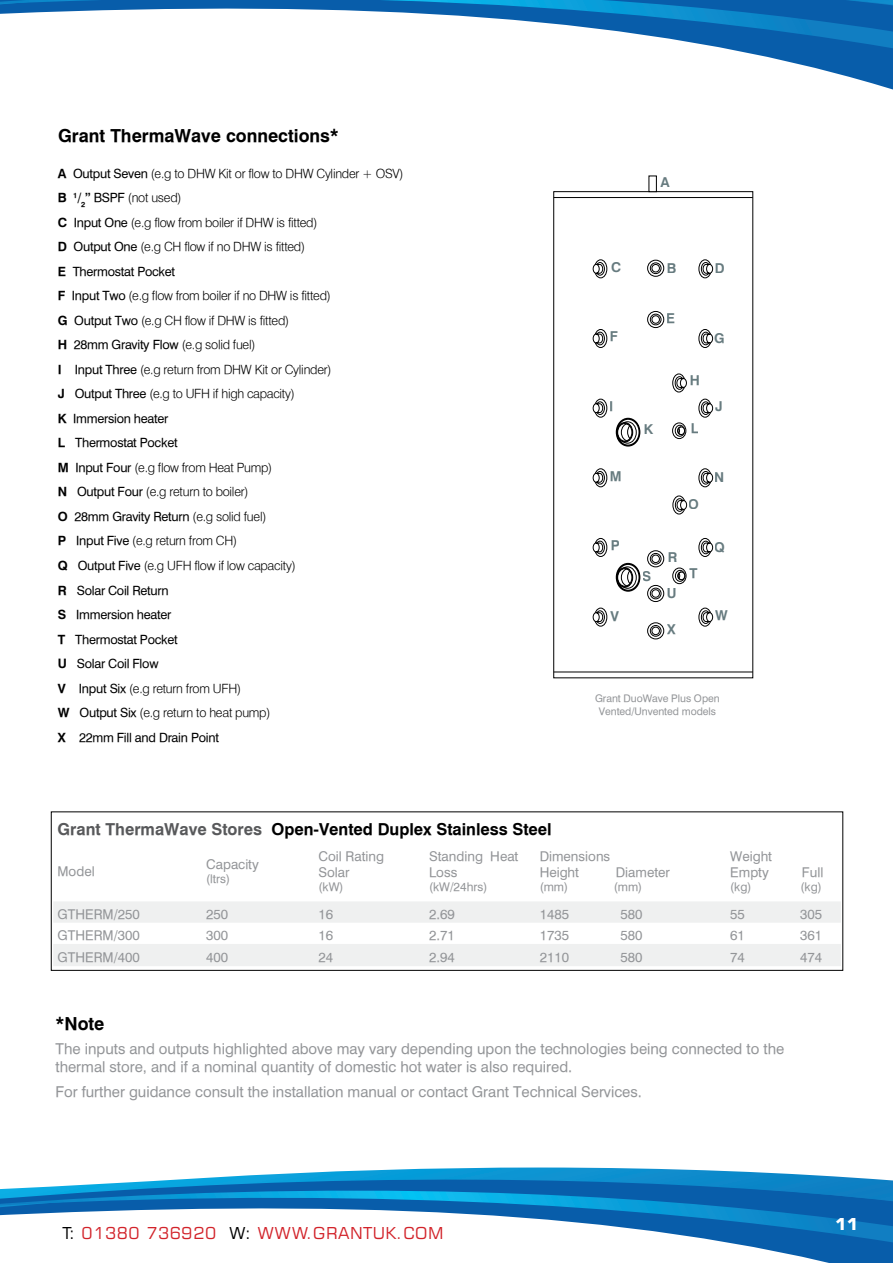
<style>
.page{position:relative;width:893px;height:1263px;background:#fff}
.page>*{position:absolute;margin:0;border:0;box-sizing:border-box;transform-origin:0 0}
.t1{font:700 18px "Halvett";color:#000}
.t2{font:700 16.5px "Halvett";color:#000}
.t3{font:16.5px "Square 721 BT";letter-spacing:.035em;color:#d2232a}
.t4{font:700 16.5px "Square 721 BT";color:#fff}
.t5{font:15px/18px "Halvett";color:#939598}
.t6{font:700 13.65px "Halvett";color:#00232a}
.t7{font:13.5px/16.2px "Halvett";color:#939598}
.t8{font:300 12.75px/24.5px "Halvett";letter-spacing:-.02em;color:#000}
.t9{font:12px "Halvett";color:#939598}
.t10{font:10.5px/12.9px "Halvett";letter-spacing:-.005em;color:#939598;text-align:center}
.s1{font-weight:700}
.s2{font-weight:400}
.s3{color:#58595b}
.s4{color:#000}
</style>
<div class="page">
<svg style="left:723px;top:48px;width:170px;height:31px;fill:#085daa"></svg>
<svg style="left:0;top:0;width:893px;height:48px"></svg>
<svg style="left:0;top:1215px;width:893px;height:48px"></svg>
<svg style="left:0;top:1167px;width:893px;height:48px"></svg>
<div style="left:51px;top:812px;width:792px;height:159px;background:#fff;border:1px solid #000"></div>
<svg style="left:53px;top:902px;width:788px;height:64px;fill:#eff0f0"></svg>
<div style="left:553px;top:191px;width:200px;height:487px;background:#fff;border:1px solid #000"></div>
<svg style="left:553px;top:197px;width:200px;height:475px"></svg>
<div style="left:649px;top:176px;width:8px;height:16px;background:#fff;border:1px solid #000"></div>
<svg style="left:593px;top:259px;width:120px;height:380px"></svg>
<div style="left:678px;top:572px;width:7px;height:8px;border:1px solid #000;border-radius:50%"></div>
<h1 class="t1" style="left:58px;top:124px;width:282px">Grant ThermaWave connections*</h1>
<p class="t8" style="left:58px;top:161px;width:347px"><span class="s1">A</span> <span class="s2">Output Seven</span> (e.g to DHW Kit or flow to DHW Cylinder + OSV)<br><span class="s1">B</span> <sup>1</sup><span class="s1">/</span><sub>2</sub><span class="s1">”</span> <span class="s2">BSPF</span> (not used)<br><span class="s1">C</span> <span class="s2">Input One</span> (e.g flow from boiler if DHW is fitted)<br><span class="s1">D</span> <span class="s2">Output One</span> (e.g CH flow if no DHW is fitted)<br><span class="s1">E</span> <span class="s2">Thermostat Pocket<br></span><span class="s1">F</span> <span class="s2">Input Two</span> (e.g flow from boiler if no DHW is fitted)<br><span class="s1">G</span> <span class="s2">Output Two</span> (e.g CH flow if DHW is fitted)<br><span class="s1">H</span> <span class="s2">28mm Gravity Flow</span> (e.g solid fuel)<br><span class="s1">I</span> <span class="s2">Input Three</span> (e.g return from DHW Kit or Cylinder)<br><span class="s1">J</span> <span class="s2">Output Three</span> (e.g to UFH if high capacity)<br><span class="s1">K</span> <span class="s2">Immersion heater<br></span><span class="s1">L</span> <span class="s2">Thermostat Pocket<br></span><span class="s1">M</span> <span class="s2">Input Four</span> (e.g flow from Heat Pump)<br><span class="s1">N</span> <span class="s2">Output Four</span> (e.g return to boiler)<br><span class="s1">O</span> <span class="s2">28mm Gravity Return</span> (e.g solid fuel)<br><span class="s1">P</span> <span class="s2">Input Five</span> (e.g return from CH)<br><span class="s1">Q</span> <span class="s2">Output Five</span> (e.g UFH flow if low capacity)<br><span class="s1">R</span> <span class="s2">Solar Coil Return<br></span><span class="s1">S</span> <span class="s2">Immersion heater<br></span><span class="s1">T</span> <span class="s2">Thermostat Pocket<br></span><span class="s1">U</span> <span class="s2">Solar Coil Flow<br></span><span class="s1">V</span> <span class="s2">Input Six</span> (e.g return from UFH)<br><span class="s1">W</span> <span class="s2">Output Six</span> (e.g return to heat pump)<br><span class="s1">X</span> <span class="s2">22mm Fill and Drain Point</span></p>
<p class="t6" style="left:660px;top:174px;width:11px">A</p>
<p class="t6" style="left:611px;top:259px;width:12px">C</p>
<p class="t6" style="left:666px;top:260px;width:11px">B</p>
<p class="t6" style="left:714px;top:260px;width:11px">D</p>
<p class="t6" style="left:667px;top:310px;width:10px">E</p>
<p class="t6" style="left:609px;top:328px;width:10px">F</p>
<p class="t6" style="left:714px;top:330px;width:12px">G</p>
<p class="t6" style="left:689px;top:372px;width:12px">H</p>
<p class="t6" style="left:610px;top:398px;width:6px">I</p>
<p class="t6" style="left:715px;top:398px;width:9px">J</p>
<p class="t6" style="left:643px;top:421px;width:11px">K</p>
<p class="t6" style="left:690px;top:420px;width:9px">L</p>
<p class="t6" style="left:609px;top:468px;width:13px">M</p>
<p class="t6" style="left:715px;top:469px;width:12px">N</p>
<p class="t6" style="left:689px;top:495px;width:12px">O</p>
<p class="t6" style="left:610px;top:537px;width:11px">P</p>
<p class="t6" style="left:715px;top:538px;width:12px">Q</p>
<p class="t6" style="left:667px;top:548px;width:11px">R</p>
<p class="t6" style="left:667px;top:585px;width:11px">U</p>
<p class="t6" style="left:667px;top:621px;width:10px">X</p>
<p class="t6" style="left:689px;top:565px;width:10px">T</p>
<p class="t6" style="left:643px;top:568px;width:11px">S</p>
<p class="t6" style="left:715px;top:607px;width:14px">W</p>
<p class="t6" style="left:610px;top:608px;width:10px">V</p>
<p class="t10" style="left:595px;top:691px;width:126px">Grant DuoWave Plus Open<br>Vented/Unvented models</p>
<p class="t2" style="left:58px;top:819px;width:496px"><span class="s3">Grant ThermaWave Stores</span> Open-Vented Duplex Stainless Steel</p>
<p class="t7" style="left:58px;top:863px;width:39px">Model</p>
<p class="t7" style="left:206px;top:856px;width:54px">Capacity</p>
<p class="t9" style="left:206px;top:872px;width:25px">(ltrs)</p>
<p class="t7" style="left:318px;top:848px;width:67px">Coil Rating<br>Solar</p>
<p class="t9" style="left:318px;top:880px;width:26px">(kW)</p>
<p class="t7" style="left:429px;top:848px;width:91px">Standing Heat<br>Loss</p>
<p class="t9" style="left:429px;top:880px;width:60px">(kW/24hrs)</p>
<p class="t7" style="left:540px;top:848px;width:72px">Dimensions<br>Height</p>
<p class="t7" style="left:616px;top:864px;width:56px">Diameter</p>
<p class="t9" style="left:540px;top:880px;width:30px">(mm)</p>
<p class="t9" style="left:614px;top:880px;width:30px">(mm)</p>
<p class="t7" style="left:730px;top:848px;width:43px">Weight<br>Empty</p>
<p class="t7" style="left:802px;top:864px;width:23px">Full</p>
<p class="t9" style="left:730px;top:880px;width:23px">(kg)</p>
<p class="t9" style="left:800px;top:880px;width:23px">(kg)</p>
<p class="t7" style="left:58px;top:905px;width:84px">GTHERM/250</p>
<p class="t7" style="left:206px;top:905px;width:24px">250</p>
<p class="t7" style="left:318px;top:905px;width:16px">16</p>
<p class="t7" style="left:429px;top:905px;width:27px">2.69</p>
<p class="t7" style="left:540px;top:905px;width:31px">1485</p>
<p class="t7" style="left:620px;top:905px;width:24px">580</p>
<p class="t7" style="left:730px;top:905px;width:16px">55</p>
<p class="t7" style="left:800px;top:905px;width:24px">305</p>
<p class="t7" style="left:58px;top:927px;width:84px">GTHERM/300</p>
<p class="t7" style="left:206px;top:927px;width:24px">300</p>
<p class="t7" style="left:318px;top:927px;width:16px">16</p>
<p class="t7" style="left:429px;top:927px;width:27px">2.71</p>
<p class="t7" style="left:540px;top:927px;width:31px">1735</p>
<p class="t7" style="left:620px;top:927px;width:24px">580</p>
<p class="t7" style="left:730px;top:927px;width:16px">61</p>
<p class="t7" style="left:800px;top:927px;width:24px">361</p>
<p class="t7" style="left:58px;top:948px;width:84px">GTHERM/400</p>
<p class="t7" style="left:206px;top:948px;width:24px">400</p>
<p class="t7" style="left:318px;top:948px;width:16px">24</p>
<p class="t7" style="left:429px;top:948px;width:27px">2.94</p>
<p class="t7" style="left:540px;top:948px;width:31px">2110</p>
<p class="t7" style="left:620px;top:948px;width:24px">580</p>
<p class="t7" style="left:730px;top:948px;width:16px">74</p>
<p class="t7" style="left:800px;top:948px;width:24px">474</p>
<h1 class="t1" style="left:56px;top:1013px;width:50px">*Note</h1>
<p class="t5" style="left:56px;top:1040px;width:730px">The inputs and outputs highlighted above may vary depending upon the technologies being connected to the thermal store, and if a nominal quantity of domestic hot water is also required.</p>
<p class="t5" style="left:56px;top:1082px;width:588px">For further guidance consult the installation manual or contact Grant Technical Services.</p>
<p class="t4" style="left:835px;top:1214px;width:25px">91 1</p>
<p class="t3" style="left:63px;top:1222px;width:382px"><span class="s4">T:</span> 01380 736920 <span class="s4">W:</span> WWW.GRANTUK.COM</p>
<p class="t4" style="left:837px;top:1222px;width:13px">2</p>
</div>
